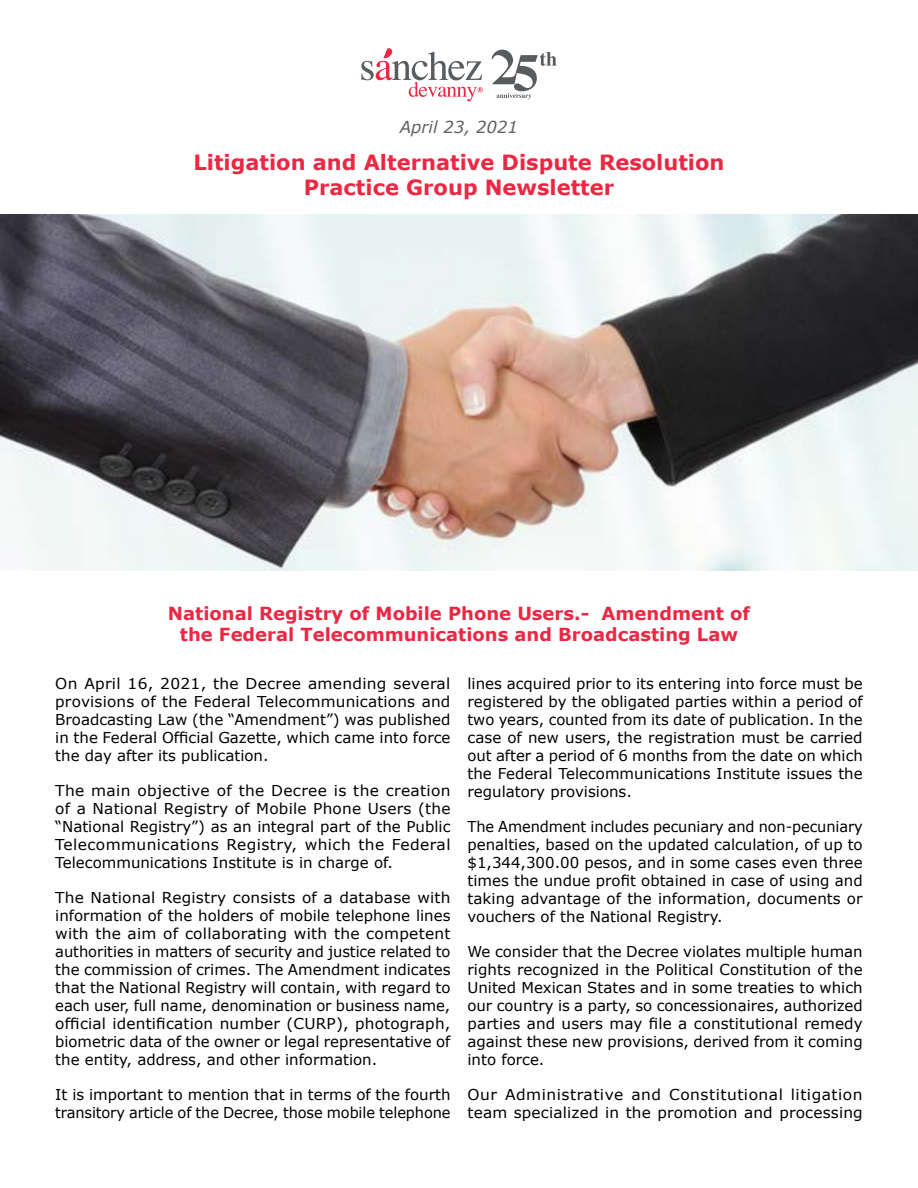
<style>
.page{position:relative;width:918px;height:1188px;background:#fff}
.page>*{position:absolute;margin:0;border:0;box-sizing:border-box;transform-origin:0 0}
.t1{font:700 21px/25.2px "Verdana";color:#eb2844;text-align:center}
.t2{font:700 18px/21px "Verdana";color:#eb2844;text-align:center}
.t3{font:italic 16.5px "Verdana";color:#5f6062}
.t4{font:15px/18px "Verdana";color:#000;text-align:justify}
.t5{font:15px/18px "Verdana";letter-spacing:.03em;color:#000}
</style>
<div class="page">
<img style="left:0;top:215px;width:918px;height:356px">
<svg style="left:361px;top:48px;width:122px;height:53px"></svg>
<svg style="left:492px;top:50px;width:65px;height:49px"></svg>
<p class="t3" style="left:400px;top:117px;width:120px">April 23, 2021</p>
<h1 class="t1" style="left:193px;top:150px;width:533px">Litigation and Alternative Dispute Resolution<br>Practice Group Newsletter</h1>
<p class="t2" style="left:168px;top:603px;width:584px">National Registry of Mobile Phone Users.- Amendment of the Federal Telecommunications and Broadcasting Law</p>
<p class="t4" style="left:55px;top:675px;width:397px">On April 16, 2021, the Decree amending several provisions of the Federal Telecommunications and Broadcasting Law (the “Amendment”) was published in the Federal Official Gazette, which came into force the day after its publication.</p>
<p class="t4" style="left:55px;top:782px;width:397px">The main objective of the Decree is the creation of a National Registry of Mobile Phone Users (the “National Registry”) as an integral part of the Public Telecommunications Registry, which the Federal Telecommunications Institute is in charge of.</p>
<p class="t4" style="left:55px;top:889px;width:397px">The National Registry consists of a database with information of the holders of mobile telephone lines with the aim of collaborating with the competent authorities in matters of security and justice related to the commission of crimes. The Amendment indicates that the National Registry will contain, with regard to each user, full name, denomination or business name, official identification number (CURP), photograph, biometric data of the owner or legal representative of the entity, address, and other information.</p>
<p class="t4" style="left:55px;top:1086px;width:397px">It is important to mention that in terms of the fourth transitory article of the Decree, those mobile telephone</p>
<p class="t4" style="left:468px;top:675px;width:397px">lines acquired prior to its entering into force must be registered by the obligated parties within a period of two years, counted from its date of publication. In the case of new users, the registration must be carried out after a period of 6 months from the date on which the Federal Telecommunications Institute issues the regulatory provisions.</p>
<p class="t4" style="left:468px;top:818px;width:397px">The Amendment includes pecuniary and non-pecuniary penalties, based on the updated calculation, of up to $1,344,300.00 pesos, and in some cases even three times the undue profit obtained in case of using and taking advantage of the information, documents or vouchers of the National Registry.</p>
<p class="t4" style="left:468px;top:943px;width:397px">We consider that the Decree violates multiple human rights recognized in the Political Constitution of the United Mexican States and in some treaties to which our country is a party, so concessionaires, authorized parties and users may file a constitutional remedy against these new provisions, derived from it coming into force.</p>
<p class="t5" style="left:468px;top:1086px;width:397px">Our Administrative and Constitutional litigation team specialized in the promotion and processing</p>
</div>
